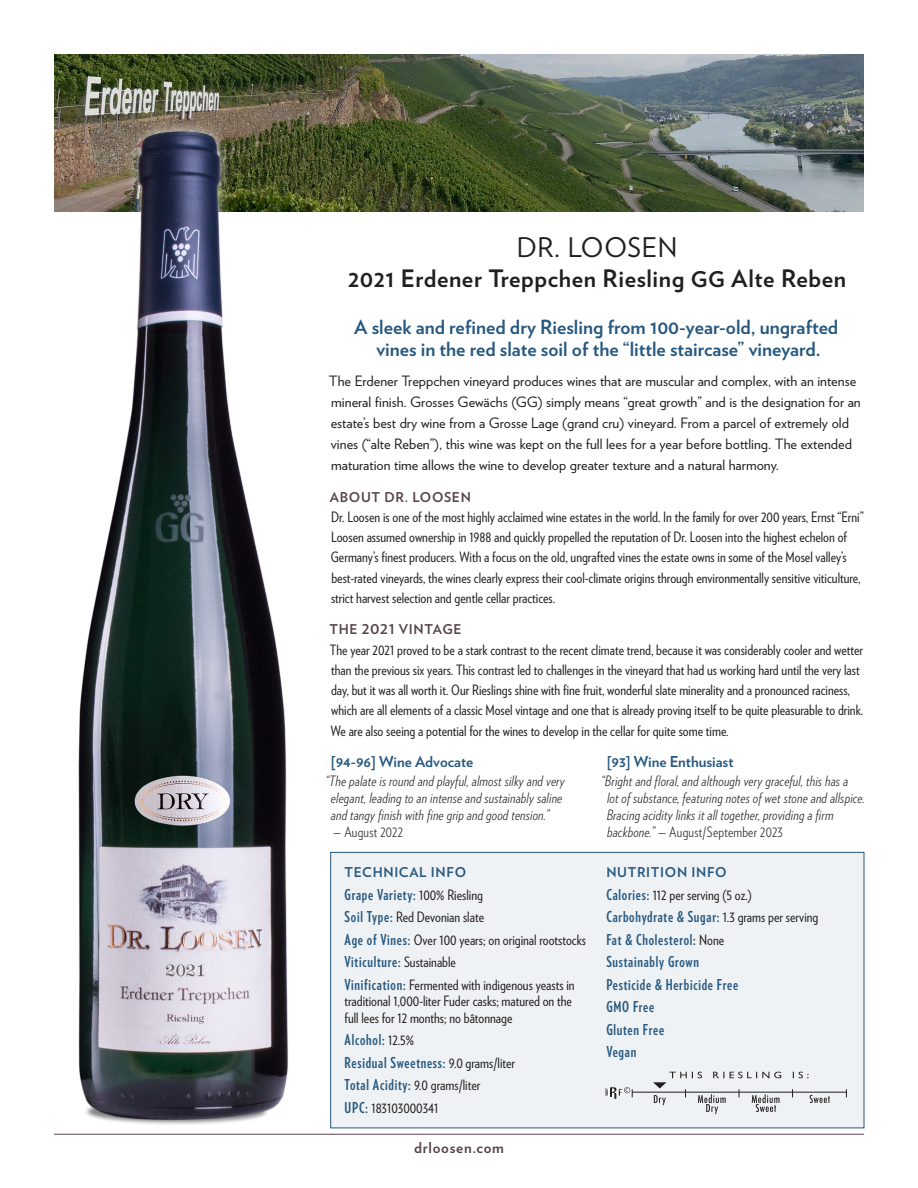
<style>
.page{position:relative;width:918px;height:1188px;background:#fff}
.page>*{position:absolute;margin:0;border:0;box-sizing:border-box;transform-origin:0 0}
.HD_1-V{font:27px "Verlag";letter-spacing:.025em;color:#231f20}
.HD_1A-V{font:700 24px "Verlag";letter-spacing:.025em;color:#231f20}
.Subhead_Description{font:700 19.5px/22.5px "Verlag";color:#27587f;text-align:center}
.Tech_Info_Bullets{font:700 15px "Verlag Compressed";letter-spacing:.05em;color:#27587f}
.Publication_Name{font:700 15px "Verlag";color:#27587f}
.t1{font:700 15px "Verlag";letter-spacing:.05em;color:#57434d}
.Text-Verlag_Condensed{font:14.25px/20.2px "Verlag Condensed";color:#231f20}
.Text-Verlag{font:14.25px/21px "Verlag";color:#231f20}
.Review_Text{font:italic 300 14.25px/17.2px "Verlag Condensed";letter-spacing:.015em;color:#231f20}
.Tech_Info_Bullets-2{font:14.25px/16.5px "Verlag Condensed";color:#231f20}
.Review_Text-2{font:300 14.25px "Verlag Condensed";letter-spacing:.015em;color:#231f20}
.subhd_1{font:700 13.5px "Verlag";letter-spacing:.05em;color:#57434d}
.Subhead-Tech_Info{font:700 13.5px "Verlag";letter-spacing:.05em;color:#27587f}
.s1{font-family:"Verlag Bold SC900";font-weight:400;font-size:21.6px}
.s2{font-family:"Verlag Condensed";font-weight:400;font-size:14.25px;color:#231f20}
.s3{font-family:"Verlag Compressed";font-weight:700;font-size:15px;color:#27587f}
.s4{font-style:normal}
</style>
<div class="page">
<hr style="left:54px;top:1134px;width:810px;height:1px;background:#57434d">
<img style="left:54px;top:54px;width:810px;height:158px">
<div style="left:331px;top:852px;width:533px;height:276px;background:#eff2f5"></div>
<div style="left:330px;top:852px;width:534px;height:276px;border:1px solid #27587f"></div>
<svg style="left:606px;top:1087px;width:27px;height:13px"></svg>
<hr style="left:632px;top:1092px;width:215px;height:1px;background:#231f20">
<svg style="left:653px;top:1072px;width:177px;height:42px"></svg>
<div style="left:65px;top:118px;width:236px;height:1017px;background:#fff;opacity:.75"></div>
<img style="left:74px;top:126px;width:217px;height:1007px">
<p class="HD_1-V" style="left:517px;top:227px;width:162px">DR. LOOSEN</p>
<p class="HD_1A-V" style="left:348px;top:260px;width:500px">2021 Erdener Treppchen Riesling <span class="s1">gg</span> Alte Reben</p>
<p class="Subhead_Description" style="left:354px;top:314px;width:486px">A sleek and refined dry Riesling from 100-year-old, ungrafted vines in the red slate soil of the “little staircase” vineyard.</p>
<p class="Text-Verlag" style="left:329px;top:370px;width:533px">The Erdener Treppchen vineyard produces wines that are muscular and complex, with an intense mineral finish. Grosses Gewächs (GG) simply means “great growth” and is the designation for an estate’s best dry wine from a Grosse Lage (grand cru) vineyard. From a parcel of extremely old vines (“alte Reben”), this wine was kept on the full lees for a year before bottling. The extended maturation time allows the wine to develop greater texture and a natural harmony.</p>
<p class="subhd_1" style="left:330px;top:486px;width:142px">ABOUT DR. LOOSEN</p>
<p class="Text-Verlag_Condensed" style="left:331px;top:506px;width:534px">Dr. Loosen is one of the most highly acclaimed wine estates in the world. In the family for over 200 years, Ernst “Erni” Loosen assumed ownership in 1988 and quickly propelled the reputation of Dr. Loosen into the highest echelon of Germany’s finest producers. With a focus on the old, ungrafted vines the estate owns in some of the Mosel valley’s best-rated vineyards, the wines clearly express their cool-climate origins through environmentally sensitive viticulture, strict harvest selection and gentle cellar practices.</p>
<p class="subhd_1" style="left:329px;top:619px;width:134px">THE 2021 VINTAGE</p>
<p class="Text-Verlag_Condensed" style="left:330px;top:639px;width:535px">The year 2021 proved to be a stark contrast to the recent climate trend, because it was considerably cooler and wetter than the previous six years. This contrast led to challenges in the vineyard that had us working hard until the very last day, but it was all worth it. Our Rieslings shine with fine fruit, wonderful slate minerality and a pronounced raciness, which are all elements of a classic Mosel vintage and one that is already proving itself to be quite pleasurable to drink.<br>We are also seeing a potential for the wines to develop in the cellar for quite some time.</p>
<p class="Publication_Name" style="left:331px;top:750px;width:144px">[94-96] Wine Advocate</p>
<p class="Review_Text" style="left:331px;top:771px;width:235px;text-indent:-6px">“The palate is round and playful, almost silky and very elegant, leading to an intense and sustainably saline and tangy finish with fine grip and good tension.”</p>
<p class="Review_Text-2" style="left:333px;top:822px;width:71px">— August 2022</p>
<p class="Subhead-Tech_Info" style="left:345px;top:862px;width:123px">TECHNICAL INFO</p>
<p class="Tech_Info_Bullets" style="left:345px;top:883px;width:140px">Grape Variety: <span class="s2">100% Riesling</span></p>
<p class="Tech_Info_Bullets-2" style="left:345px;top:908px;width:141px"><span class="s3">Soil Type:</span> Red Devonian slate</p>
<p class="Tech_Info_Bullets-2" style="left:345px;top:931px;width:243px"><span class="s3">Age of Vines:</span> Over 100 years; on original rootstocks</p>
<p class="Tech_Info_Bullets" style="left:345px;top:951px;width:113px">Viticulture: <span class="s2">Sustainable</span></p>
<p class="Tech_Info_Bullets-2" style="left:345px;top:976px;width:232px"><span class="s3">Vinification:</span> Fermented with indigenous yeasts in traditional 1,000-liter Fuder casks; matured on the full lees for 12 months; no bâtonnage</p>
<p class="Tech_Info_Bullets" style="left:345px;top:1029px;width:71px">Alcohol: <span class="s2">12.5%</span></p>
<p class="Tech_Info_Bullets" style="left:345px;top:1051px;width:172px">Residual Sweetness: <span class="s2">9.0 grams/liter</span></p>
<p class="Tech_Info_Bullets-2" style="left:345px;top:1076px;width:137px"><span class="s3">Total Acidity:</span> 9.0 grams/liter</p>
<p class="Tech_Info_Bullets-2" style="left:345px;top:1099px;width:96px"><span class="s3">UPC:</span> 183103000341</p>
<p class="t1" style="left:414px;top:1135px;width:91px">drloosen.com</p>
<p class="Publication_Name" style="left:607px;top:750px;width:128px">[93] Wine Enthusiast</p>
<p class="Review_Text" style="left:607px;top:771px;width:260px;text-indent:-5px">“Bright and floral, and although very graceful, this has a<br>lot of substance, featuring notes of wet stone and allspice.<br>Bracing acidity links it all together, providing a firm backbone.” <span class="s4">— August/September 2023</span></p>
<p class="Subhead-Tech_Info" style="left:606px;top:862px;width:122px">NUTRITION INFO</p>
<p class="Tech_Info_Bullets-2" style="left:606px;top:886px;width:147px"><span class="s3">Calories:</span> 112 per serving (5 oz.)</p>
<p class="Tech_Info_Bullets" style="left:606px;top:906px;width:214px">Carbohydrate &amp; Sugar: <span class="s2">1.3 grams per serving</span></p>
<p class="Tech_Info_Bullets" style="left:606px;top:928px;width:119px">Fat &amp; Cholesterol: <span class="s2">None</span></p>
<p class="Tech_Info_Bullets" style="left:606px;top:951px;width:94px">Sustainably Grown</p>
<p class="Tech_Info_Bullets" style="left:606px;top:973px;width:133px">Pesticide &amp; Herbicide Free</p>
<p class="Tech_Info_Bullets" style="left:606px;top:996px;width:49px">GMO Free</p>
<p class="Tech_Info_Bullets" style="left:606px;top:1018px;width:59px">Gluten Free</p>
<p class="Tech_Info_Bullets" style="left:606px;top:1041px;width:31px">Vegan</p>
</div>
